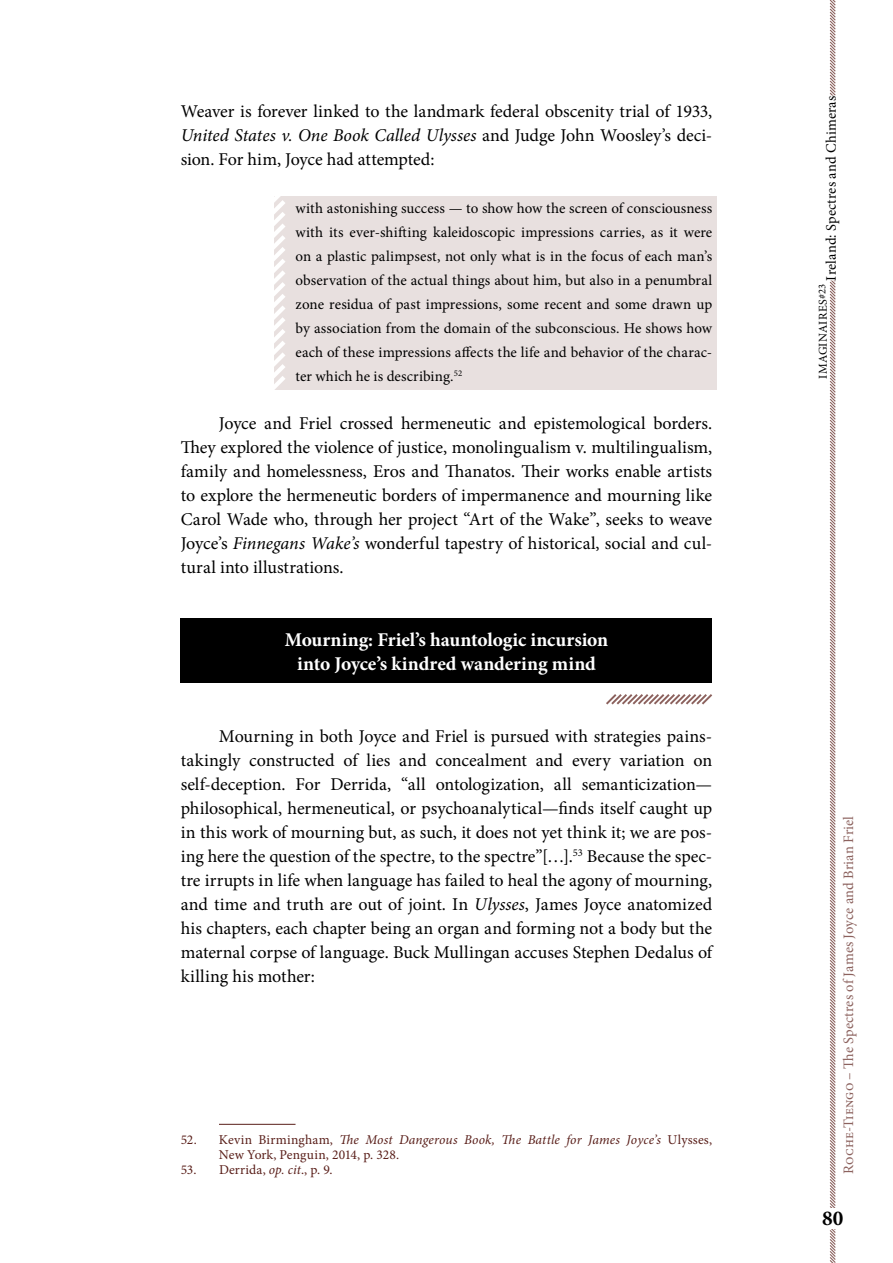
<style>
.page{position:relative;width:893px;height:1263px;background:#fff}
.page>*{position:absolute;margin:0;border:0;box-sizing:border-box;transform-origin:0 0}
.t1{font:700 21.15px "Minion Pro";color:#000}
.EPI_Titre_1{font:700 19.5px/24px "Minion Pro";letter-spacing:-.005em;color:#fff;text-align:center}
.EPI_Normal{font:18px/24px "Minion Pro";letter-spacing:-.01em;color:#000;text-align:justify}
.EPI_Citations{font:15px/24px "Minion Pro";color:#000;text-align:justify}
.t2{font:14.55px "Minion Pro";letter-spacing:.01em;color:#8c625e}
.t3{font:14.55px "Minion Pro";letter-spacing:.01em;color:#000}
.EPI_Notes{font:13.5px/15px "Minion Pro";letter-spacing:-.015em;color:#591e19}
.t4{font:12px "Minion Pro";letter-spacing:.025em;color:#000}
.s1{font-style:italic}
.s2{font-size:10.5px}
</style>
<div class="page">
<svg style="left:829px;top:0;width:7px;height:1263px"></svg>
<div style="left:824px;top:96px;width:27px;height:184px;background:#fff"></div>
<div style="left:823px;top:1208px;width:19px;height:21px;background:#fff"></div>
<div style="left:274px;top:196px;width:442px;height:194px;background:#e8e0df"></div>
<svg style="left:274px;top:196px;width:11px;height:194px"></svg>
<div style="left:181px;top:618px;width:531px;height:65px;background:#000"></div>
<svg style="left:606px;top:694px;width:107px;height:11px"></svg>
<hr style="left:219px;top:1124px;width:77px;height:1px;background:#591e19">
<p class="EPI_Normal" style="left:181px;top:100px;width:533px">Weaver is forever linked to the landmark federal obscenity trial of 1933, <span class="s1">United States v. One Book Called Ulysses</span> and Judge John Woosley’s deci&shy;sion. For him, Joyce had attempted:</p>
<p class="EPI_Citations" style="left:296px;top:197px;width:418px">with astonishing success — to show how the screen of consciousness with its ever-shifting kaleidoscopic impressions carries, as it were on a plastic palimpsest, not only what is in the focus of each man’s observation of the actual things about him, but also in a penumbral zone residua of past impressions, some recent and some drawn up by association from the domain of the subconscious. He shows how each of these impressions affects the life and behavior of the charac&shy;ter which he is describing.<sup>52</sup></p>
<p class="EPI_Normal" style="left:181px;top:412px;width:533px;text-indent:38px">Joyce and Friel crossed hermeneutic and epistemological borders.<br>They explored the violence of justice, monolingualism v. multilingualism, family and homelessness, Eros and Thanatos. Their works enable artists to explore the hermeneutic borders of impermanence and mourning like Carol Wade who, through her project “Art of the Wake”, seeks to weave Joyce’s <span class="s1">Finnegans Wake’s</span> wonderful tapestry of historical, social and cul&shy;tural into illustrations.</p>
<p class="EPI_Titre_1" style="left:285px;top:627px;width:325px">Mourning: Friel’s hauntologic incursion into Joyce’s kindred wandering mind</p>
<p class="EPI_Normal" style="left:181px;top:724px;width:533px;text-indent:38px">Mourning in both Joyce and Friel is pursued with strategies pains&shy;takingly constructed of lies and concealment and every variation on self-deception. For Derrida, “all ontologization, all semanticization— philosophical, hermeneutical, or psychoanalytical—finds itself caught up in this work of mourning but, as such, it does not yet think it; we are pos&shy;ing here the question of the spectre, to the spectre”[…].<sup>53</sup> Because the spec&shy;tre irrupts in life when language has failed to heal the agony of mourning, and time and truth are out of joint. In <span class="s1">Ulysses</span>, James Joyce anatomized his chapters, each chapter being an organ and forming not a body but the maternal corpse of language. Buck Mullingan accuses Stephen Dedalus of killing his mother:</p>
<p class="EPI_Notes" style="left:219px;top:1132px;width:495px;text-indent:-38px">52. Kevin Birmingham, <span class="s1">The Most Dangerous Book, The Battle for James Joyce’s</span> Ulysses,<br>New York, Penguin, 2014, p. 328.</p>
<p class="EPI_Notes" style="left:181px;top:1162px;width:153px">53. Derrida, <span class="s1">op. cit</span>., p. 9.</p>
<p class="t3" style="left:821px;top:280px;width:186px;rotate:-90deg">Ireland: Spectres and Chimeras</p>
<p class="t4" style="left:815px;top:379px;width:96px;rotate:-90deg">IMAGINAIRES<span class="s2">#23</span></p>
<p class="t2" style="left:839px;top:1173px;width:359px;rotate:-90deg">Roche-Tiengo – The Spectres of James Joyce and Brian Friel</p>
<p class="t1" style="left:822px;top:1203px;width:23px">80</p>
</div>
